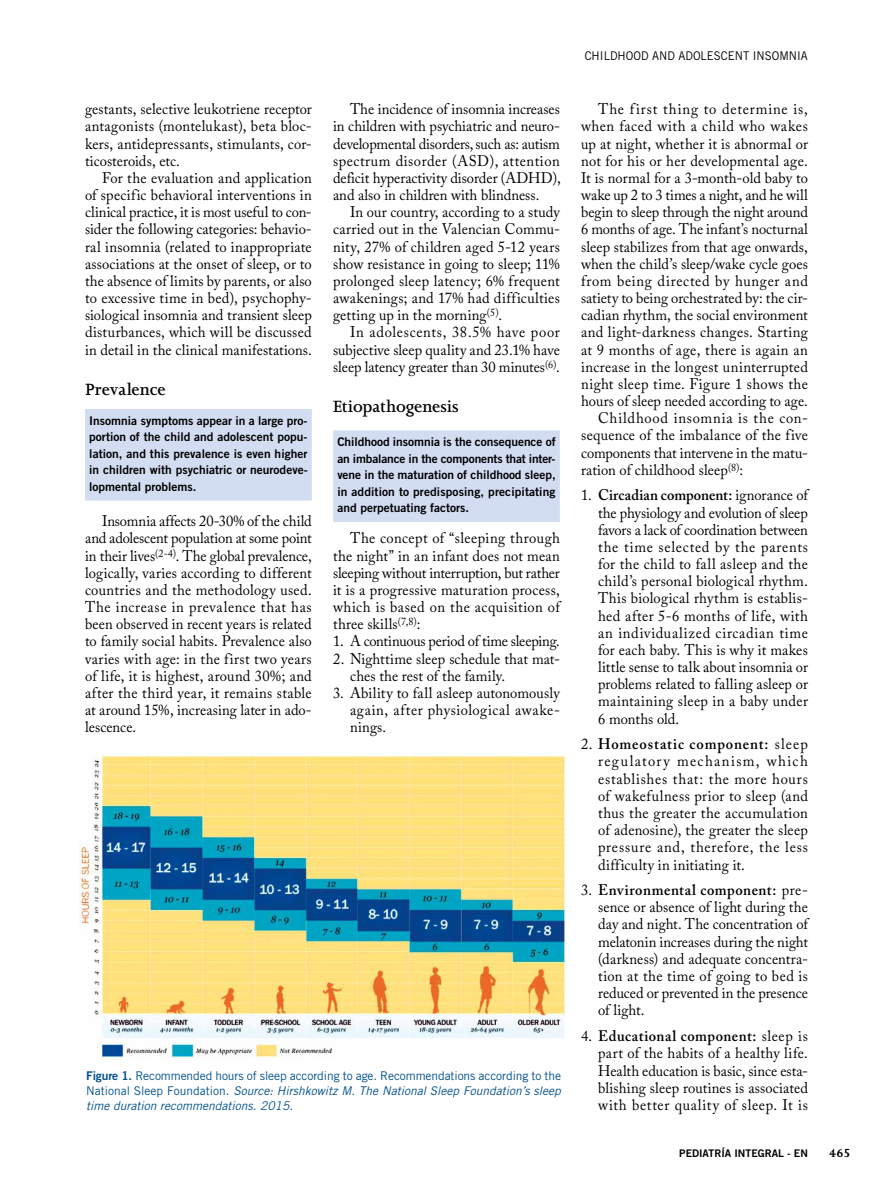
<style>
.page{position:relative;width:893px;height:1191px;background:#fff}
.page>*{position:absolute;margin:0;border:0;box-sizing:border-box;transform-origin:0 0}
.t1{font:600 18.75px "Joanna MT Std";letter-spacing:-.005em;color:#000}
.t2{font:15.3px/17.1px "Adobe Caslon Pro";letter-spacing:.01em;color:#000;text-align:justify;scale:.95 1}
.t3{font:15.3px "Adobe Caslon Pro";letter-spacing:.05em;color:#000;scale:.95 1}
.t4{font:15.3px "Adobe Caslon Pro";letter-spacing:-.015em;color:#000;scale:.95 1}
.t5{font:15.3px "Adobe Caslon Pro";letter-spacing:.03em;color:#000;scale:.95 1}
.t6{font:15.3px "Adobe Caslon Pro";letter-spacing:-.01em;color:#000;scale:.95 1}
.t7{font:15.3px "Adobe Caslon Pro";letter-spacing:.06em;color:#000;scale:.95 1}
.t8{font:15.3px "Adobe Caslon Pro";letter-spacing:.04em;color:#000;scale:.95 1}
.t9{font:700 13.5px "Joanna MT Std";color:#000}
.t10{font:12px/16.5px "Trade Gothic Bold Two";color:#000;text-align:justify}
.t11{font:12px/15px "Trade Gothic";letter-spacing:-.01em;color:#00508c;text-align:justify}
.t12{font:12px "Trade Gothic";color:#000;scale:.95 1}
.t13{font:10.5px "Trade Gothic Bold Two";color:#000}
.s1{font-family:"Trade Gothic Bold Two"}
.s2{font-style:italic}
.s3{font-weight:600}
</style>
<div class="page">
<div style="left:85px;top:409px;width:227px;height:91px;background:#d3ddf2"></div>
<div style="left:333px;top:430px;width:227px;height:92px;background:#d3ddf2"></div>
<img style="left:80px;top:755px;width:485px;height:303px">
<p class="t2" style="left:85px;top:100px;width:240px">gestants, selective leukotriene receptor antagonists (montelukast), beta bloc&shy;kers, antidepressants, stimulants, cor&shy;ticosteroids, etc.</p>
<p class="t2" style="left:85px;top:169px;width:240px;text-indent:17px">For the evaluation and application of specific behavioral interventions in clinical practice, it is most useful to con&shy;sider the following categories: behavio&shy;ral insomnia (related to inappropriate associations at the onset of sleep, or to the absence of limits by parents, or also to excessive time in bed), psychophy&shy;siological insomnia and transient sleep disturbances, which will be discussed in detail in the clinical manifestations.</p>
<p class="t1" style="left:85px;top:379px;width:82px">Prevalence</p>
<p class="t10" style="left:89px;top:412px;width:220px">Insomnia symptoms appear in a large pro&shy;portion of the child and adolescent popu&shy;lation, and this prevalence is even higher in children with psychiatric or neurodeve&shy;lopmental problems.</p>
<p class="t2" style="left:85px;top:512px;width:240px;text-indent:17px">Insomnia affects 20-30% of the child and adolescent population at some point in their lives<sup>(2-4)</sup>. The global prevalence, logically, varies according to different countries and the methodology used.<br>The increase in prevalence that has been observed in recent years is related to family social habits. Prevalence also varies with age: in the first two years of life, it is highest, around 30%; and after the third year, it remains stable at around 15%, increasing later in ado&shy;lescence.</p>
<p class="t2" style="left:333px;top:100px;width:241px;text-indent:17px">The incidence of insomnia increases in children with psychiatric and neuro&shy;developmental disorders, such as: autism spectrum disorder (ASD), attention deficit hyperactivity disorder (ADHD), and also in children with blindness.</p>
<p class="t2" style="left:333px;top:203px;width:240px;text-indent:17px">In our country, according to a study carried out in the Valencian Commu&shy;nity, 27% of children aged 5-12 years show resistance in going to sleep; 11% prolonged sleep latency; 6% frequent awakenings; and 17% had difficulties getting up in the morning<sup>(5)</sup>.</p>
<p class="t2" style="left:333px;top:323px;width:240px;text-indent:17px">In adolescents, 38.5% have poor subjective sleep quality and 23.1% have sleep latency greater than 30 minutes<sup>(6)</sup>.</p>
<p class="t1" style="left:333px;top:396px;width:127px">Etiopathogenesis</p>
<p class="t10" style="left:337px;top:433px;width:220px">Childhood insomnia is the consequence of an imbalance in the components that inter&shy;vene in the maturation of childhood sleep, in addition to predisposing, precipitating and perpetuating factors.</p>
<p class="t2" style="left:333px;top:529px;width:240px;text-indent:17px">The concept of “sleeping through the night” in an infant does not mean sleeping without interruption, but rather it is a progressive maturation process, which is based on the acquisition of three skills<sup>(7,8)</sup>:</p>
<p class="t4" style="left:333px;top:632px;width:240px">1. A continuous period of time sleeping.</p>
<p class="t2" style="left:350px;top:650px;width:222px;text-indent:-17px">2. Nighttime sleep schedule that mat&shy;ches the rest of the family.</p>
<p class="t2" style="left:350px;top:684px;width:222px;text-indent:-17px">3. Ability to fall asleep autonomously again, after physiological awake&shy;nings.</p>
<p class="t11" style="left:86px;top:1068px;width:476px"><span class="s1">Figure 1.</span> Recommended hours of sleep according to age. Recommendations according to the National Sleep Foundation. <span class="s2">Source: Hirshkowitz M. The National Sleep Foundation’s sleep time duration recommendations. 2015.</span></p>
<p class="t12" style="left:585px;top:49px;width:236px">Childhood and adolescent insomnia</p>
<p class="t7" style="left:598px;top:100px;width:222px">The first thing to determine is,</p>
<p class="t8" style="left:581px;top:117px;width:240px">when faced with a child who wakes</p>
<p class="t2" style="left:581px;top:135px;width:240px">up at night, whether it is abnormal or</p>
<p class="t2" style="left:581px;top:152px;width:240px">not for his or her developmental age.</p>
<p class="t2" style="left:581px;top:169px;width:240px">It is normal for a 3-month-old baby to</p>
<p class="t2" style="left:581px;top:186px;width:240px">wake up 2 to 3 times a night, and he will</p>
<p class="t2" style="left:581px;top:203px;width:240px">begin to sleep through the night around</p>
<p class="t2" style="left:581px;top:221px;width:240px">6 months of age. The infant’s nocturnal</p>
<p class="t2" style="left:581px;top:238px;width:240px">sleep stabilizes from that age onwards,</p>
<p class="t2" style="left:581px;top:255px;width:240px">when the child’s sleep/wake cycle goes</p>
<p class="t3" style="left:581px;top:272px;width:240px">from being directed by hunger and</p>
<p class="t2" style="left:581px;top:289px;width:240px">satiety to being orchestrated by: the cir-</p>
<p class="t2" style="left:581px;top:306px;width:240px">cadian rhythm, the social environment</p>
<p class="t5" style="left:581px;top:323px;width:240px">and light-darkness changes. Starting</p>
<p class="t2" style="left:581px;top:341px;width:240px">at 9 months of age, there is again an</p>
<p class="t2" style="left:581px;top:358px;width:240px">increase in the longest uninterrupted</p>
<p class="t2" style="left:581px;top:375px;width:240px">night sleep time. Figure 1 shows the</p>
<p class="t2" style="left:581px;top:392px;width:240px">hours of sleep needed according to age.</p>
<p class="t3" style="left:598px;top:409px;width:222px">Childhood insomnia is the con-</p>
<p class="t2" style="left:581px;top:426px;width:240px">sequence of the imbalance of the five</p>
<p class="t6" style="left:581px;top:443px;width:240px">components that intervene in the matu-</p>
<p class="t2" style="left:581px;top:461px;width:172px">ration of childhood sleep<sup>(8)</sup>:</p>
<p class="t2" style="left:598px;top:486px;width:222px;text-indent:-17px">1. <span class="s3">Circadian component:</span> ignorance of the physiology and evolution of sleep favors a lack of coordination between the time selected by the parents for the child to fall asleep and the child’s personal biological rhythm.<br>This biological rhythm is establis&shy;hed after 5-6 months of life, with an individualized circadian time for each baby. This is why it makes little sense to talk about insomnia or problems related to falling asleep or maintaining sleep in a baby under 6 months old.</p>
<p class="t2" style="left:598px;top:735px;width:222px;text-indent:-17px">2. <span class="s3">Homeostatic component:</span> sleep regulatory mechanism, which establishes that: the more hours of wakefulness prior to sleep (and thus the greater the accumulation of adenosine), the greater the sleep pressure and, therefore, the less difficulty in initiating it.</p>
<p class="t2" style="left:598px;top:881px;width:222px;text-indent:-17px">3. <span class="s3">Environmental component:</span> pre&shy;sence or absence of light during the day and night. The concentration of melatonin increases during the night (darkness) and adequate concentra&shy;tion at the time of going to bed is reduced or prevented in the presence of light.</p>
<p class="t2" style="left:598px;top:1027px;width:222px;text-indent:-17px">4. <span class="s3">Educational component:</span> sleep is part of the habits of a healthy life.<br>Health education is basic, since esta&shy;blishing sleep routines is associated with better quality of sleep. It is</p>
<p class="t13" style="left:679px;top:1146px;width:122px">PEDIATRÍA INTEGRAL - en</p>
<p class="t9" style="left:829px;top:1145px;width:23px">465</p>
</div>
